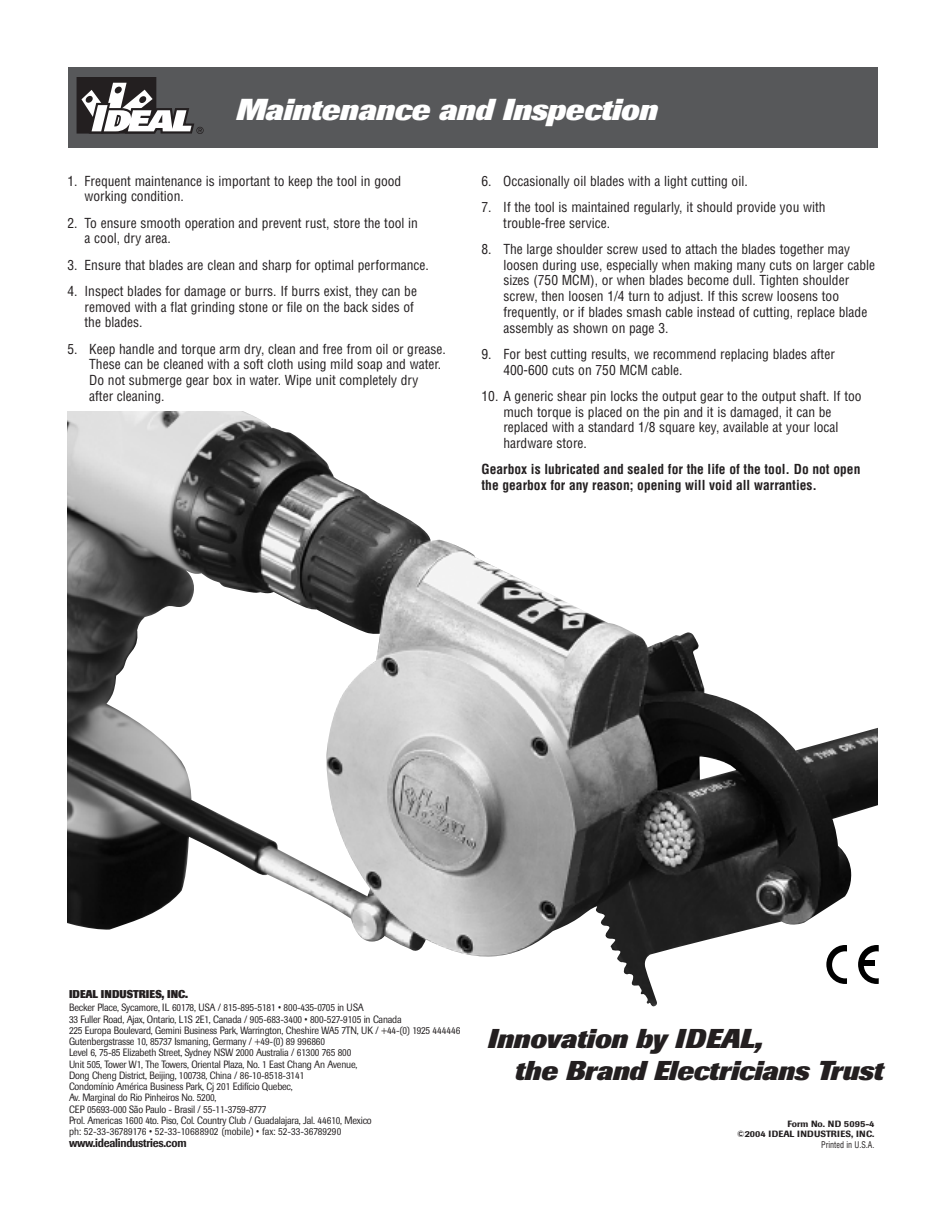
<style>
.page{position:relative;width:945px;height:1215px;background:#fff}
.page>*{position:absolute;margin:0;border:0;box-sizing:border-box;transform-origin:0 0}
.t1{font:italic 800 30px "Imago";letter-spacing:-.015em;color:#fff}
.t2{font:italic 800 27px/31.5px "Imago";letter-spacing:-.015em;color:#231f20}
.t3{font:condensed 13.5px/15.8px "Helvetica";color:#231f20}
.t4{font:700 condensed 13.5px/15.8px "Helvetica";color:#231f20}
.t5{font:500 12px "Imago";letter-spacing:-.025em;color:#231f20;scale:.88 1}
.t6{font:800 11.25px "Imago";letter-spacing:-.005em;color:#231f20;scale:.88 1}
.t7{font:10.5px/11.2px "Imago";letter-spacing:-.02em;color:#231f20;scale:.88 1}
.t8{font:500 9px/10.5px "Imago";letter-spacing:.02em;color:#231f20;text-align:right}
.t9{font:condensed 9px "Helvetica";color:#231f20;scale:.9 1}
</style>
<div class="page">
<div style="left:68px;top:68px;width:810px;height:80px;background:#57585a"></div>
<svg style="left:77px;top:77px;width:127px;height:57px"></svg>
<img style="left:68px;top:412px;width:810px;height:595px">
<svg style="left:826px;top:945px;width:21px;height:39px"></svg>
<div style="left:832px;top:951px;width:26px;height:27px;background:#fff;border-radius:50%"></div>
<svg style="left:858px;top:945px;width:21px;height:39px"></svg>
<div style="left:864px;top:951px;width:26px;height:27px;background:#fff;border-radius:50%"></div>
<div style="left:863px;top:961px;width:12px;height:5px;background:#000"></div>
<h1 class="t1" style="left:236px;top:99px;width:424px">Maintenance and Inspection</h1>
<p class="t3" style="left:85px;top:173px;width:318px;text-indent:-17px">1. Frequent maintenance is important to keep the tool in good working condition.</p>
<p class="t3" style="left:85px;top:215px;width:335px;text-indent:-17px">2. To ensure smooth operation and prevent rust, store the tool in a cool, dry area.</p>
<p class="t3" style="left:68px;top:257px;width:363px">3. Ensure that blades are clean and sharp for optimal performance.</p>
<p class="t3" style="left:85px;top:283px;width:334px;text-indent:-17px">4. Inspect blades for damage or burrs. If burrs exist, they can be removed with a flat grinding stone or file on the back sides of the blades.</p>
<p class="t3" style="left:89px;top:341px;width:358px;text-indent:-22px">5. Keep handle and torque arm dry, clean and free from oil or grease.<br>These can be cleaned with a soft cloth using mild soap and water.<br>Do not submerge gear box in water. Wipe unit completely dry<br>after cleaning.</p>
<p class="t3" style="left:482px;top:173px;width:268px">6. Occasionally oil blades with a light cutting oil.</p>
<p class="t3" style="left:503px;top:199px;width:324px;text-indent:-22px">7. If the tool is maintained regularly, it should provide you with trouble-free service.</p>
<p class="t3" style="left:503px;top:241px;width:373px;text-indent:-22px">8. The large shoulder screw used to attach the blades together may loosen during use, especially when making many cuts on larger cable sizes (750 MCM), or when blades become dull. Tighten shoulder screw, then loosen 1/4 turn to adjust. If this screw loosens too frequently, or if blades smash cable instead of cutting, replace blade assembly as shown on page 3.</p>
<p class="t3" style="left:503px;top:346px;width:333px;text-indent:-22px">9. For best cutting results, we recommend replacing blades after<br>400-600 cuts on 750 MCM cable.</p>
<p class="t3" style="left:503px;top:388px;width:360px;text-indent:-22px">10. A generic shear pin locks the output gear to the output shaft. If too much torque is placed on the pin and it is damaged, it can be replaced with a standard 1/8 square key, available at your local hardware store.</p>
<p class="t4" style="left:482px;top:462px;width:380px">Gearbox is lubricated and sealed for the life of the tool. Do not open the gearbox for any reason; opening will void all warranties.</p>
<p class="t6" style="left:69px;top:990px;width:137px">IDEAL INDUSTRIES, INC.</p>
<p class="t7" style="left:69px;top:1003px;width:446px">Becker Place, Sycamore, IL 60178, USA / 815-895-5181 • 800-435-0705 in USA<br>33 Fuller Road, Ajax, Ontario, L1S 2E1, Canada / 905-683-3400 • 800-527-9105 in Canada<br>225 Europa Boulevard, Gemini Business Park, Warrington, Cheshire WA5 7TN, UK / +44-(0) 1925 444446<br>Gutenbergstrasse 10, 85737 Ismaning, Germany / +49-(0) 89 996860<br>Level 6, 75-85 Elizabeth Street, Sydney NSW 2000 Australia / 61300 765 800<br>Unit 505, Tower W1, The Towers, Oriental Plaza, No. 1 East Chang An Avenue,<br>Dong Cheng District, Beijing, 100738, China / 86-10-8518-3141<br>Condomínio América Business Park, Cj 201 Edifício Quebec,<br>Av. Marginal do Rio Pinheiros No. 5200,<br>CEP 05693-000 São Paulo - Brasil / 55-11-3759-8777<br>Prol. Americas 1600 4to. Piso, Col. Country Club / Guadalajara, Jal. 44610, Mexico<br>ph: 52-33-36789176 • 52-33-10688902 (mobile) • fax: 52-33-36789290</p>
<p class="t5" style="left:69px;top:1139px;width:135px">www.idealindustries.com</p>
<h2 class="t2" style="left:515px;top:1026px;width:370px;text-indent:-27px">Innovation by IDEAL,<br>the Brand Electricians Trust</h2>
<p class="t8" style="left:737px;top:1119px;width:139px">Form No. ND 5095-4<br>©2004 IDEAL INDUSTRIES, INC.</p>
<p class="t9" style="left:821px;top:1139px;width:61px">Printed in U.S.A.</p>
</div>
